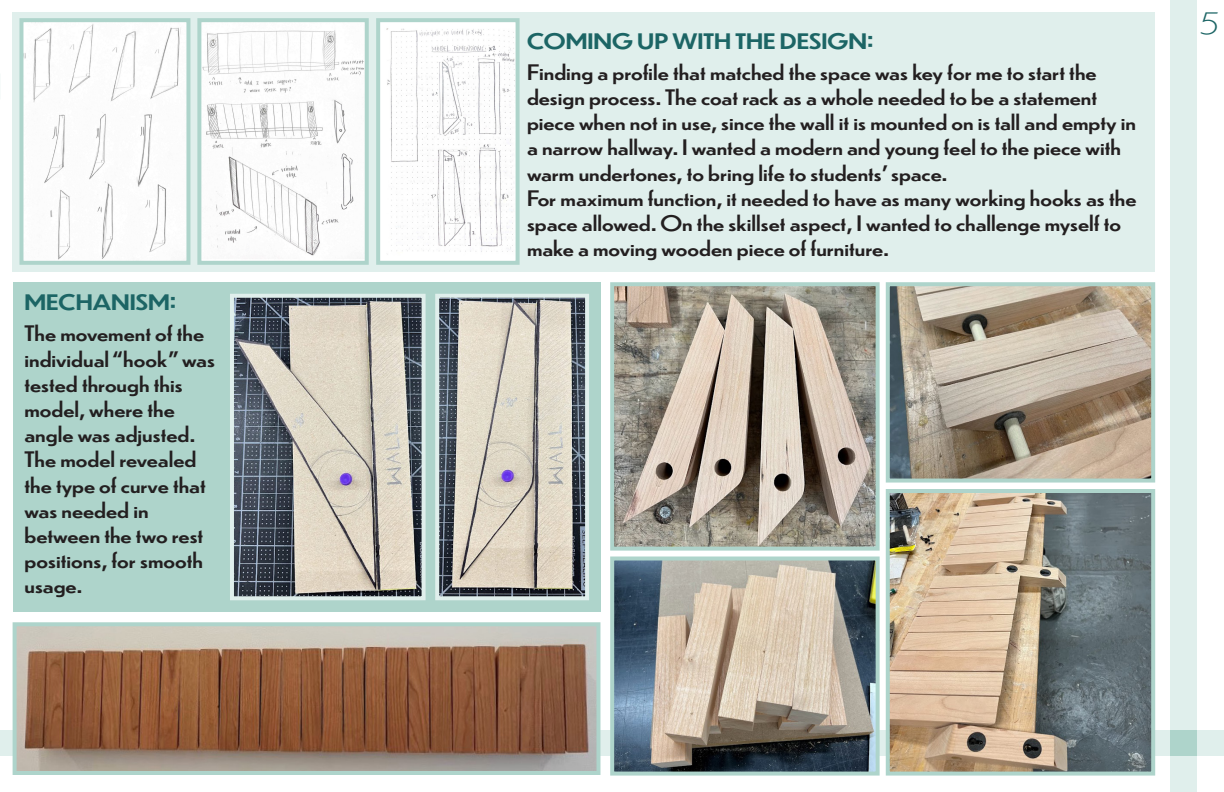
<style>
.page{position:relative;width:1224px;height:792px;background:#fff}
.page>*{position:absolute;margin:0;border:0;box-sizing:border-box;transform-origin:0 0}
.t1{font:300 29px "Dunbar Low";color:#1c6565;scale:1.19 1}
.t2{font:21px/25.2px "Dunbar Low";color:#231f20;scale:1.19 1}
.t3{font:500 21px "Dunbar Low";color:#1c6565;scale:1.19 1}
</style>
<div class="page">
<div style="left:0;top:730px;width:1224px;height:25px;background:#e0efec"></div>
<div style="left:13px;top:282px;width:587px;height:330px;background:#aed4cb"></div>
<div style="left:13px;top:13px;width:1142px;height:259px;background:#e0efec"></div>
<div style="left:1170px;top:0;width:27px;height:792px;background:#e0efec"></div>
<img style="left:615px;top:287px;width:260px;height:259px">
<div style="left:610px;top:282px;width:270px;height:269px;border:4px solid #aed4cb"></div>
<img style="left:891px;top:287px;width:259px;height:191px">
<div style="left:886px;top:282px;width:269px;height:201px;border:4px solid #aed4cb"></div>
<img style="left:440px;top:299px;width:144px;height:296px">
<div style="left:435px;top:294px;width:154px;height:306px;border:4px solid #e0efec"></div>
<img style="left:235px;top:299px;width:186px;height:296px">
<div style="left:230px;top:294px;width:196px;height:306px;border:4px solid #e0efec"></div>
<img style="left:24px;top:23px;width:161px;height:237px">
<div style="left:19px;top:18px;width:171px;height:247px;border:4px solid #aed4cb"></div>
<img style="left:202px;top:23px;width:162px;height:237px">
<div style="left:197px;top:18px;width:172px;height:247px;border:4px solid #aed4cb"></div>
<img style="left:381px;top:23px;width:134px;height:237px">
<div style="left:376px;top:18px;width:144px;height:247px;border:4px solid #aed4cb"></div>
<img style="left:891px;top:494px;width:259px;height:277px">
<div style="left:886px;top:489px;width:269px;height:287px;border:4px solid #aed4cb"></div>
<img style="left:615px;top:562px;width:260px;height:209px">
<div style="left:610px;top:557px;width:270px;height:219px;border:4px solid #aed4cb"></div>
<img style="left:18px;top:627px;width:577px;height:143px">
<div style="left:13px;top:622px;width:587px;height:153px;border:4px solid #aed4cb"></div>
<div style="left:1170px;top:730px;width:27px;height:25px;background:#aed4cb"></div>
<p class="t3" style="left:24px;top:287px;width:129px">MECHANISM:</p>
<p class="t2" style="left:24px;top:320px;width:162px">The movement of the individual “hook” was tested through this model, where the</p>
<p class="t2" style="left:24px;top:421px;width:145px">angle was adjusted.</p>
<p class="t2" style="left:24px;top:446px;width:154px">The model revealed the type of curve that was needed in</p>
<p class="t2" style="left:24px;top:522px;width:152px;text-align:justify">between the two rest positions, for smooth usage.</p>
<p class="t3" style="left:527px;top:25px;width:293px">COMING UP WITH THE DESIGN:</p>
<p class="t2" style="left:527px;top:59px;width:480px">Finding a profile that matched the space was key for me to start the</p>
<p class="t2" style="left:527px;top:84px;width:513px">design process. The coat rack as a whole needed to be a statement piece when not in use, since the wall it is mounted on is tall and empty in a narrow hallway. I wanted a modern and young feel to the piece with warm undertones, to bring life to students’ space.</p>
<p class="t2" style="left:527px;top:185px;width:514px">For maximum function, it needed to have as many working hooks as the space allowed. On the skillset aspect, I wanted to challenge myself to make a moving wooden piece of furniture.</p>
<p class="t1" style="left:1200px;top:2px;width:17px">5</p>
</div>
